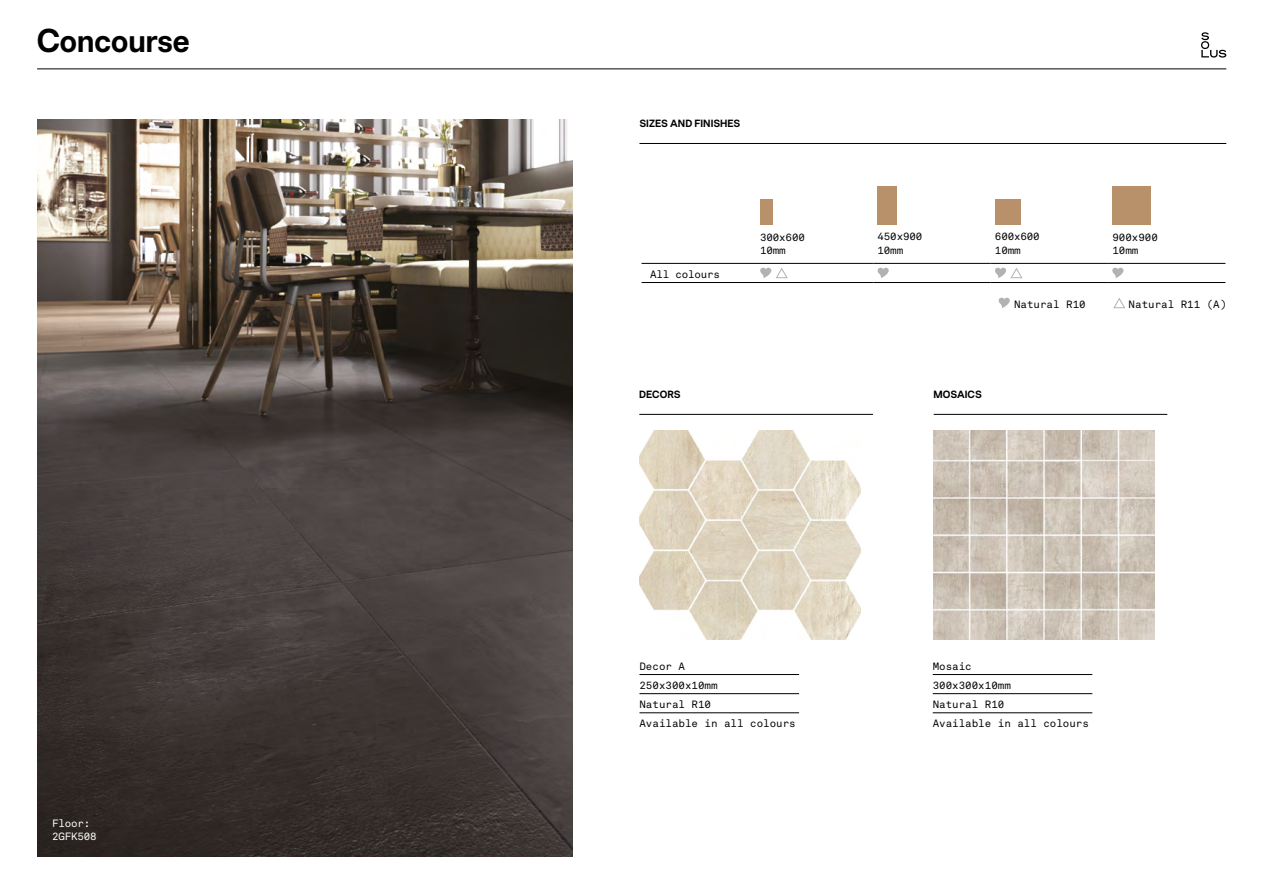
<style>
.page{position:relative;width:1263px;height:893px;background:#fff}
.page>*{position:absolute;margin:0;border:0;box-sizing:border-box;transform-origin:0 0}
.t1{font:600 33px "Chromatic Pro Grotesque";letter-spacing:-.02em;color:#000}
.t2{font:10.5px/19.2px "Akkurat Mono LL";color:#000}
.t3{font:600 10.5px "Chromatic Pro Grotesque";color:#000}
.t4{font:10.5px/13.5px "Akkurat Mono LL";letter-spacing:-.015em;color:#fff}
</style>
<div class="page">
<hr style="left:37px;top:69px;width:1189px;height:1px;background:#000">
<img style="left:37px;top:120px;width:535px;height:736px">
<hr style="left:756px;top:263px;width:117px;height:1px;background:#000">
<hr style="left:756px;top:282px;width:117px;height:1px;background:#000">
<hr style="left:873px;top:263px;width:118px;height:1px;background:#000">
<hr style="left:873px;top:282px;width:118px;height:1px;background:#000">
<hr style="left:991px;top:263px;width:117px;height:1px;background:#000">
<hr style="left:991px;top:282px;width:117px;height:1px;background:#000">
<hr style="left:1108px;top:263px;width:117px;height:1px;background:#000">
<hr style="left:1108px;top:282px;width:117px;height:1px;background:#000">
<hr style="left:642px;top:263px;width:114px;height:1px;background:#000">
<hr style="left:642px;top:282px;width:114px;height:1px;background:#000">
<div style="left:760px;top:199px;width:13px;height:26px;background:#b8916a"></div>
<div style="left:878px;top:187px;width:19px;height:38px;background:#b8916a"></div>
<div style="left:995px;top:199px;width:25px;height:26px;background:#b8916a"></div>
<div style="left:1112px;top:187px;width:38px;height:38px;background:#b8916a"></div>
<svg style="left:760px;top:268px;width:28px;height:10px"></svg>
<svg style="left:878px;top:268px;width:11px;height:10px"></svg>
<svg style="left:995px;top:268px;width:27px;height:10px"></svg>
<svg style="left:1112px;top:268px;width:11px;height:10px"></svg>
<hr style="left:639px;top:143px;width:587px;height:1px;background:#000">
<hr style="left:639px;top:414px;width:234px;height:1px;background:#000">
<hr style="left:934px;top:414px;width:233px;height:1px;background:#000">
<svg style="left:1201px;top:32px;width:25px;height:26px"></svg>
<img style="left:639px;top:430px;width:221px;height:210px">
<img style="left:934px;top:430px;width:220px;height:210px">
<hr style="left:639px;top:674px;width:160px;height:1px;background:#000">
<hr style="left:639px;top:693px;width:160px;height:1px;background:#000">
<hr style="left:639px;top:712px;width:160px;height:1px;background:#000">
<hr style="left:933px;top:674px;width:159px;height:1px;background:#000">
<hr style="left:933px;top:693px;width:159px;height:1px;background:#000">
<hr style="left:933px;top:712px;width:159px;height:1px;background:#000">
<svg style="left:999px;top:298px;width:11px;height:10px"></svg>
<svg style="left:1113px;top:298px;width:12px;height:10px"></svg>
<h1 class="t1" style="left:37px;top:20px;width:155px">Concourse</h1>
<p class="t4" style="left:52px;top:816px;width:46px">Floor:<br>2GFK508</p>
<p class="t3" style="left:639px;top:117px;width:102px">SIZES AND FINISHES</p>
<p class="t2" style="left:650px;top:264px;width:72px">All colours</p>
<p class="t2" style="left:760px;top:230px;width:46px;line-height:12.6px">300x600<br>10mm</p>
<p class="t2" style="left:878px;top:230px;width:46px;line-height:13.5px">450x900<br>10mm</p>
<p class="t2" style="left:995px;top:230px;width:46px;line-height:13.5px">600x600<br>10mm</p>
<p class="t2" style="left:1112px;top:230px;width:47px;line-height:12.6px">900x900<br>10mm</p>
<p class="t2" style="left:1014px;top:294px;width:73px">Natural R10</p>
<p class="t2" style="left:1129px;top:294px;width:99px">Natural R11 (A)</p>
<p class="t3" style="left:639px;top:388px;width:43px">DECORS</p>
<p class="t3" style="left:934px;top:388px;width:50px">MOSAICS</p>
<p class="t2" style="left:639px;top:656px;width:158px">Decor A<br>250x300x10mm<br>Natural R10<br>Available in all colours</p>
<p class="t2" style="left:933px;top:656px;width:158px">Mosaic<br>300x300x10mm<br>Natural R10<br>Available in all colours</p>
</div>
